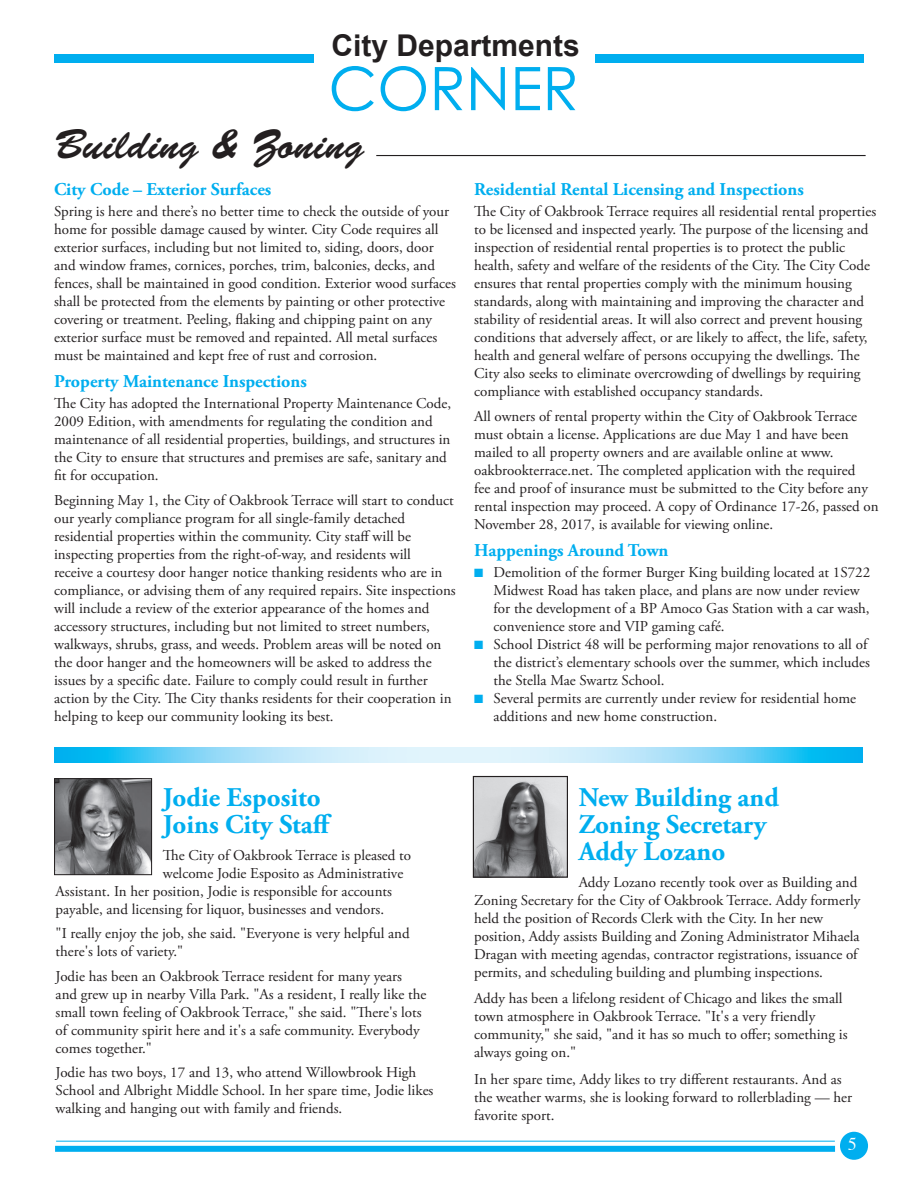
<style>
.page{position:relative;width:918px;height:1188px;background:#fff}
.page>*{position:absolute;margin:0;border:0;box-sizing:border-box;transform-origin:0 0}
.body{font:60px "Century Gothic";color:#00aeef}
.departments_corner{font:42px "Brush Script Std";color:#231f20}
.body-2{font:700 30px "Arial";color:#231f20}
.heads_new{font:700 27px/27px "Adobe Garamond Pro";color:#00aeef}
.page_8_subheads{font:700 18px "Adobe Garamond Pro";color:#00aeef}
.t1{font:18px "Times";color:#fff}
.body-3{font:15px/18px "Adobe Garamond Pro";color:#231f20}
._03_bef_body{font:15px/18px "Adobe Garamond Pro";color:#231f20}
.new_hand_inds{font:15px/18px "Adobe Garamond Pro";color:#231f20}
.s1{color:#00aeef}
</style>
<div class="page">
<div style="left:54px;top:54px;width:810px;height:9px;background:#00aeef"></div>
<div style="left:840px;top:1132px;width:28px;height:28px;background:#00aeef;border-radius:50%"></div>
<div style="left:55px;top:1146px;width:780px;height:6px;background:#00aeef"></div>
<hr style="left:56px;top:1141px;width:779px;height:1px;background:#00aeef">
<div style="left:314px;top:39px;width:281px;height:30px;background:#fff"></div>
<hr style="left:376px;top:155px;width:490px;height:1px;background:#231f20">
<svg style="left:54px;top:747px;width:809px;height:15px;background:#90dbf7"></svg>
<img style="left:475px;top:778px;width:91px;height:98px">
<div style="left:473px;top:776px;width:95px;height:102px;border:1px solid #231f20"></div>
<img style="left:56px;top:780px;width:94px;height:93px">
<div style="left:54px;top:778px;width:98px;height:97px;border:1px solid #231f20"></div>
<p class="body-2" style="left:331px;top:25px;width:250px">City Departments</p>
<p class="body" style="left:328px;top:52px;width:252px">CORNER</p>
<p class="departments_corner" style="left:54px;top:121px;width:312px">Building &amp; Zoning</p>
<p class="page_8_subheads" style="left:54px;top:179px;width:219px">City Code – Exterior Surfaces</p>
<p class="_03_bef_body" style="left:54px;top:203px;width:403px">Spring is here and there’s no better time to check the outside of your home for possible damage caused by winter. City Code requires all exterior surfaces, including but not limited to, siding, doors, door and window frames, cornices, porches, trim, balconies, decks, and fences, shall be maintained in good condition. Exterior wood surfaces shall be protected from the elements by painting or other protective covering or treatment. Peeling, flaking and chipping paint on any exterior surface must be removed and repainted. All metal surfaces must be maintained and kept free of rust and corrosion.</p>
<p class="page_8_subheads" style="left:54px;top:371px;width:254px">Property Maintenance Inspections</p>
<p class="_03_bef_body" style="left:54px;top:395px;width:399px">The City has adopted the International Property Maintenance Code, 2009 Edition, with amendments for regulating the condition and maintenance of all residential properties, buildings, and structures in the City to ensure that structures and premises are safe, sanitary and fit for occupation.</p>
<p class="body-3" style="left:54px;top:492px;width:403px">Beginning May 1, the City of Oakbrook Terrace will start to conduct our yearly compliance program for all single-family detached residential properties within the community. City staff will be inspecting properties from the right-of-way, and residents will<br>receive a courtesy door hanger notice thanking residents who are in compliance, or advising them of any required repairs. Site inspections will include a review of the exterior appearance of the homes and accessory structures, including but not limited to street numbers, walkways, shrubs, grass, and weeds. Problem areas will be noted on the door hanger and the homeowners will be asked to address the issues by a specific date. Failure to comply could result in further action by the City. The City thanks residents for their cooperation in helping to keep our community looking its best.</p>
<p class="page_8_subheads" style="left:474px;top:179px;width:331px">Residential Rental Licensing and Inspections</p>
<p class="_03_bef_body" style="left:474px;top:203px;width:404px">The City of Oakbrook Terrace requires all residential rental properties to be licensed and inspected yearly. The purpose of the licensing and inspection of residential rental properties is to protect the public health, safety and welfare of the residents of the City. The City Code ensures that rental properties comply with the minimum housing standards, along with maintaining and improving the character and stability of residential areas. It will also correct and prevent housing conditions that adversely affect, or are likely to affect, the life, safety, health and general welfare of persons occupying the dwellings. The City also seeks to eliminate overcrowding of dwellings by requiring compliance with established occupancy standards.</p>
<p class="body-3" style="left:474px;top:408px;width:406px">All owners of rental property within the City of Oakbrook Terrace must obtain a license. Applications are due May 1 and have been mailed to all property owners and are available online at www. oakbrookterrace.net. The completed application with the required<br>fee and proof of insurance must be submitted to the City before any rental inspection may proceed. A copy of Ordinance 17-26, passed on November 28, 2017, is available for viewing online.</p>
<p class="page_8_subheads" style="left:474px;top:539px;width:196px">Happenings Around Town</p>
<p class="new_hand_inds" style="left:494px;top:564px;width:378px;text-indent:-20px"><span class="s1">■</span> Demolition of the former Burger King building located at 1S722<br>Midwest Road has taken place, and plans are now under review for the development of a BP Amoco Gas Station with a car wash, convenience store and VIP gaming café.</p>
<p class="new_hand_inds" style="left:494px;top:636px;width:378px;text-indent:-20px"><span class="s1">■</span> School District 48 will be performing major renovations to all of the district’s elementary schools over the summer, which includes the Stella Mae Swartz School.</p>
<p class="new_hand_inds" style="left:494px;top:690px;width:364px;text-indent:-20px"><span class="s1">■</span> Several permits are currently under review for residential home additions and new home construction.</p>
<p class="heads_new" style="left:163px;top:784px;width:159px">Jodie Esposito</p>
<p class="heads_new" style="left:163px;top:811px;width:170px">Joins City Staff</p>
<p class="body-3" style="left:163px;top:846px;width:250px">The City of Oakbrook Terrace is pleased to</p>
<p class="body-3" style="left:163px;top:864px;width:242px">welcome Jodie Esposito as Administrative</p>
<p class="body-3" style="left:56px;top:882px;width:338px">Assistant. In her position, Jodie is responsible for accounts</p>
<p class="body-3" style="left:56px;top:900px;width:330px">payable, and licensing for liquor, businesses and vendors.</p>
<p class="body-3" style="left:56px;top:925px;width:356px">"I really enjoy the job, she said. "Everyone is very helpful and there's lots of variety."</p>
<p class="body-3" style="left:56px;top:967px;width:372px">Jodie has been an Oakbrook Terrace resident for many years and grew up in nearby Villa Park. "As a resident, I really like the small town feeling of Oakbrook Terrace," she said. "There's lots of community spirit here and it's a safe community. Everybody comes together."</p>
<p class="body-3" style="left:56px;top:1064px;width:379px">Jodie has two boys, 17 and 13, who attend Willowbrook High<br>School and Albright Middle School. In her spare time, Jodie likes walking and hanging out with family and friends.</p>
<p class="heads_new" style="left:579px;top:784px;width:202px">New Building and<br>Zoning Secretary</p>
<p class="heads_new" style="left:579px;top:838px;width:148px">Addy Lozano</p>
<p class="body-3" style="left:474px;top:873px;width:388px;text-indent:105px">Addy Lozano recently took over as Building and Zoning Secretary for the City of Oakbrook Terrace. Addy formerly held the position of Records Clerk with the City. In her new position, Addy assists Building and Zoning Administrator Mihaela Dragan with meeting agendas, contractor registrations, issuance of permits, and scheduling building and plumbing inspections.</p>
<p class="body-3" style="left:474px;top:990px;width:375px">Addy has been a lifelong resident of Chicago and likes the small town atmosphere in Oakbrook Terrace. "It's a very friendly community," she said, "and it has so much to offer; something is always going on."</p>
<p class="body-3" style="left:474px;top:1071px;width:379px">In her spare time, Addy likes to try different restaurants. And as the weather warms, she is looking forward to rollerblading — her favorite sport.</p>
<p class="t1" style="left:848px;top:1128px;width:10px">5</p>
</div>
